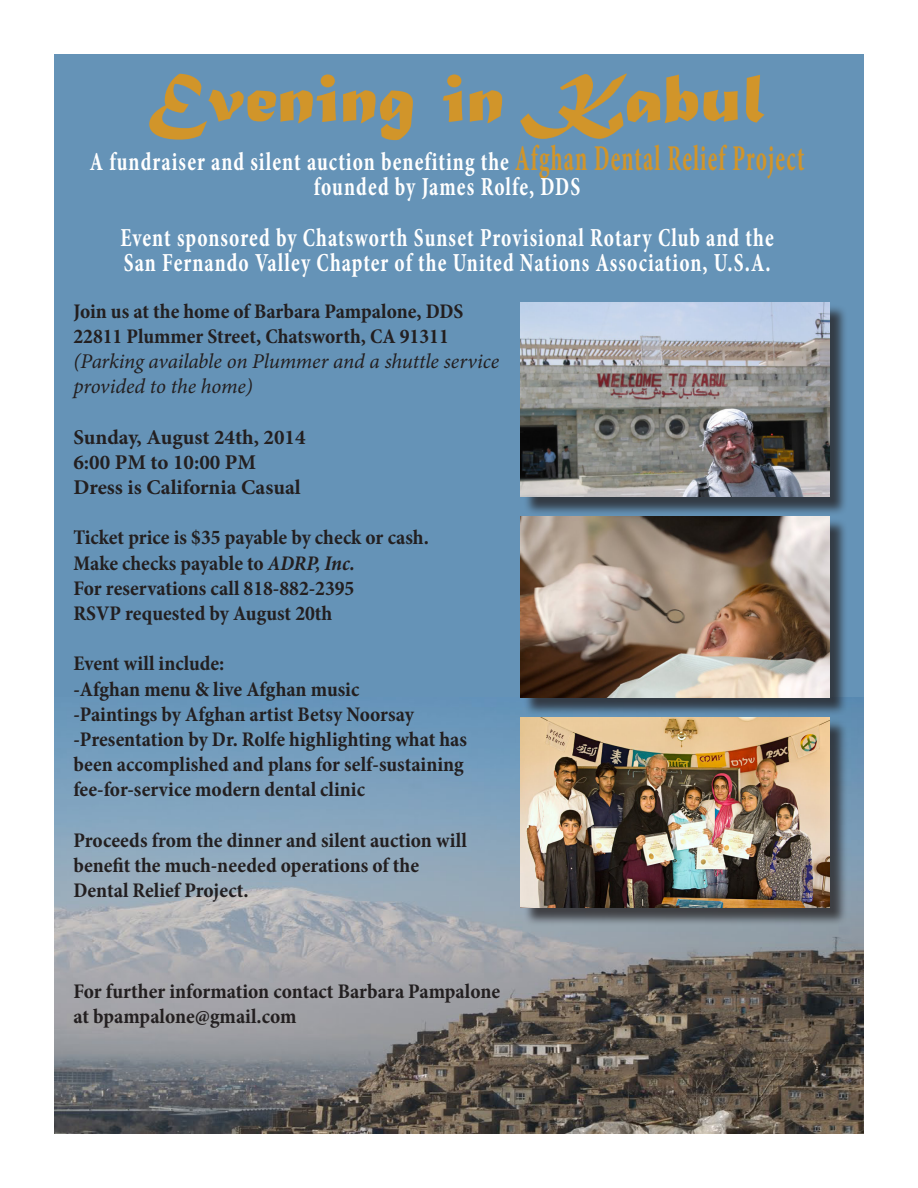
<style>
.page{position:relative;width:918px;height:1188px;background:#fff}
.page>*{position:absolute;margin:0;border:0;box-sizing:border-box;transform-origin:0 0}
.t1{font:72px "Matura MT Script Capitals";color:#d1952a;scale:1.1 1}
.t2{font:700 condensed 26.25px "Minion Pro";letter-spacing:.045em;color:#fff;scale:.8 1}
.t3{font:700 condensed 21px/25.2px "Minion Pro";color:#231f20}
.t4{font:italic 21px/25.2px "Minion Pro";letter-spacing:-.01em;color:#231f20}
.t5{font:700 21px "Minion Pro";color:#231f20}
.s1{font-size:36.75px;color:#d1952a}
.s2{font-style:italic}
</style>
<div class="page">
<div style="left:54px;top:54px;width:810px;height:853px;background:#6593b7"></div>
<img style="left:54px;top:698px;width:810px;height:436px">
<div style="left:523px;top:305px;width:325px;height:211px;background:#231f20;opacity:.75"></div>
<img style="left:521px;top:302px;width:308px;height:195px">
<div style="left:523px;top:518px;width:325px;height:199px;background:#231f20;opacity:.75"></div>
<img style="left:521px;top:516px;width:308px;height:182px">
<div style="left:523px;top:719px;width:325px;height:207px;background:#231f20;opacity:.75"></div>
<img style="left:521px;top:717px;width:308px;height:190px">
<p class="t1" style="left:147px;top:54px;width:564px">Evening in Kabul</p>
<p class="t2" style="left:90px;top:144px;width:895px">A fundraiser and silent auction benefiting the <span class="s1">Afghan Dental Relief Project</span></p>
<p class="t2" style="left:314px;top:169px;width:334px">founded by James Rolfe, DDS</p>
<p class="t2" style="left:120px;top:219px;width:818px">Event sponsored by Chatsworth Sunset Provisional Rotary Club and the</p>
<p class="t2" style="left:124px;top:244px;width:810px">San Fernando Valley Chapter of the United Nations Association, U.S.A.</p>
<p class="t3" style="left:73px;top:298px;width:392px">Join us at the home of Barbara Pampalone, DDS</p>
<p class="t3" style="left:73px;top:323px;width:377px">22811 Plummer Street, Chatsworth, CA 91311</p>
<p class="t4" style="left:73px;top:349px;width:427px">(Parking available on Plummer and a shuttle service provided to the home)</p>
<p class="t5" style="left:73px;top:422px;width:234px">Sunday, August 24th, 2014</p>
<p class="t5" style="left:73px;top:447px;width:184px">6:00 PM to 10:00 PM</p>
<p class="t5" style="left:73px;top:473px;width:229px">Dress is California Casual</p>
<p class="t3" style="left:73px;top:525px;width:357px">Ticket price is $35 payable by check or cash.</p>
<p class="t3" style="left:73px;top:550px;width:283px">Make checks payable to <span class="s2">ADRP, Inc.</span></p>
<p class="t3" style="left:73px;top:575px;width:283px">For reservations call 818-882-2395</p>
<p class="t3" style="left:73px;top:601px;width:260px">RSVP requested by August 20th</p>
<p class="t3" style="left:73px;top:651px;width:152px">Event will include:</p>
<p class="t3" style="left:73px;top:676px;width:287px">-Afghan menu &amp; live Afghan music</p>
<p class="t3" style="left:73px;top:701px;width:342px">-Paintings by Afghan artist Betsy Noorsay</p>
<p class="t3" style="left:73px;top:727px;width:395px">-Presentation by Dr. Rolfe highlighting what has been accomplished and plans for self-sustaining fee-for-service modern dental clinic</p>
<p class="t3" style="left:73px;top:827px;width:395px">Proceeds from the dinner and silent auction will</p>
<p class="t3" style="left:73px;top:853px;width:347px">benefit the much-needed operations of the</p>
<p class="t3" style="left:73px;top:878px;width:177px">Dental Relief Project.</p>
<p class="t3" style="left:73px;top:979px;width:428px">For further information contact Barbara Pampalone at bpampalone@gmail.com</p>
</div>
